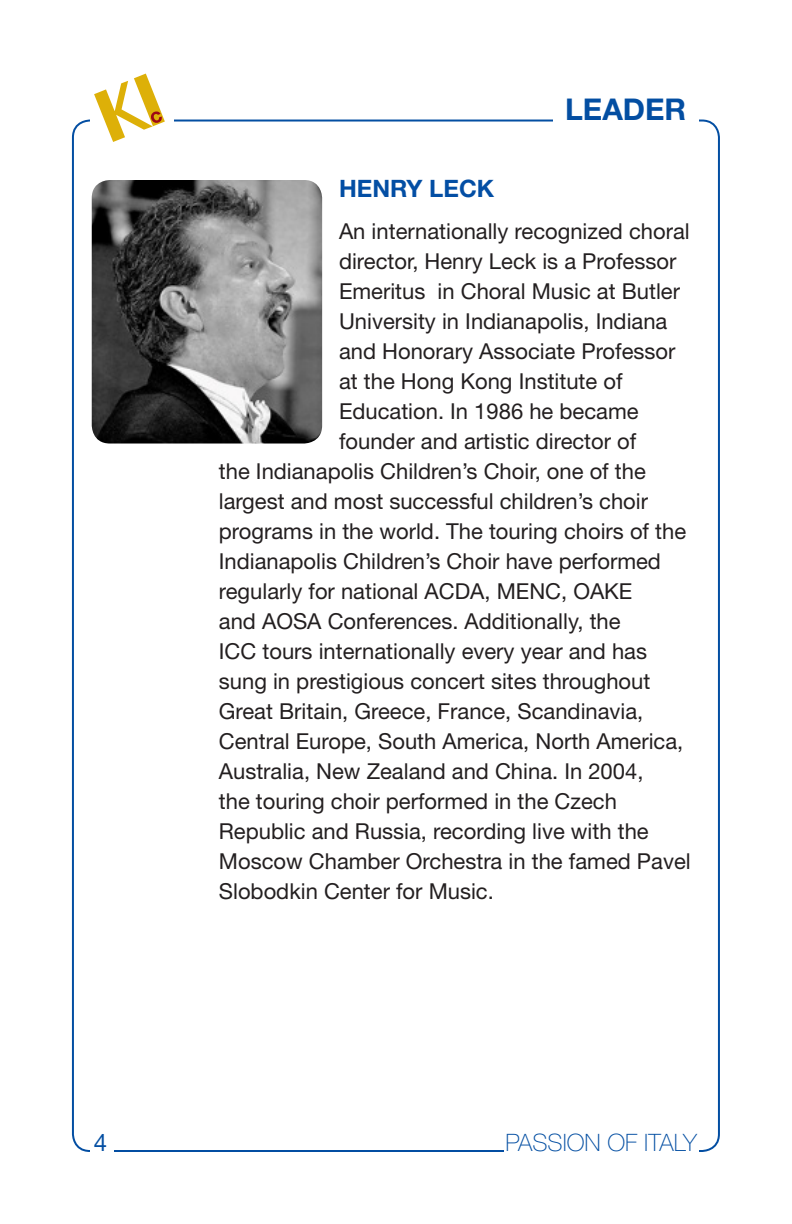
<style>
.page{position:relative;width:792px;height:1224px;background:#fff}
.page>*{position:absolute;margin:0;border:0;box-sizing:border-box;transform-origin:0 0}
.t1{font:700 30px "Helvetica Neue LT Std";color:#034ea2}
.t2{font:100 24px "Helvetica Neue LT Std";color:#034ea2}
.Subhead{font:700 24px "Helvetica Neue LT Std";color:#034ea4}
.t3{font:24px "Helvetica Neue LT Std";color:#034ea2}
.Body_Copy{font:22px "Helvetica Neue LT Std";color:#231f20}
</style>
<div class="page">
<svg style="left:94px;top:74px;width:71px;height:68px"></svg>
<img style="left:92px;top:180px;width:230px;height:264px">
<p class="t1" style="left:565px;top:91px;width:123px">LEADER</p>
<p class="Subhead" style="left:339px;top:174px;width:157px">HENRY LECK</p>
<p class="Body_Copy" style="left:339px;top:218px;width:352px">An internationally recognized choral</p>
<p class="Body_Copy" style="left:339px;top:248px;width:339px">director, Henry Leck is a Professor</p>
<p class="Body_Copy" style="left:339px;top:278px;width:343px">Emeritus in Choral Music at Butler</p>
<p class="Body_Copy" style="left:339px;top:308px;width:330px">University in Indianapolis, Indiana</p>
<p class="Body_Copy" style="left:339px;top:338px;width:338px">and Honorary Associate Professor</p>
<p class="Body_Copy" style="left:339px;top:368px;width:285px">at the Hong Kong Institute of</p>
<p class="Body_Copy" style="left:339px;top:398px;width:301px">Education. In 1986 he became</p>
<p class="Body_Copy" style="left:339px;top:428px;width:299px">founder and artistic director of</p>
<p class="Body_Copy" style="left:219px;top:458px;width:429px">the Indianapolis Children’s Choir, one of the</p>
<p class="Body_Copy" style="left:219px;top:488px;width:431px">largest and most successful children’s choir</p>
<p class="Body_Copy" style="left:219px;top:518px;width:469px">programs in the world. The touring choirs of the</p>
<p class="Body_Copy" style="left:219px;top:548px;width:444px">Indianapolis Children’s Choir have performed</p>
<p class="Body_Copy" style="left:219px;top:578px;width:415px">regularly for national ACDA, MENC, OAKE</p>
<p class="Body_Copy" style="left:219px;top:608px;width:403px">and AOSA Conferences. Additionally, the</p>
<p class="Body_Copy" style="left:219px;top:638px;width:430px">ICC tours internationally every year and has</p>
<p class="Body_Copy" style="left:219px;top:668px;width:433px">sung in prestigious concert sites throughout</p>
<p class="Body_Copy" style="left:219px;top:698px;width:426px">Great Britain, Greece, France, Scandinavia,</p>
<p class="Body_Copy" style="left:219px;top:728px;width:466px">Central Europe, South America, North America,</p>
<p class="Body_Copy" style="left:219px;top:758px;width:426px">Australia, New Zealand and China. In 2004,</p>
<p class="Body_Copy" style="left:219px;top:788px;width:400px">the touring choir performed in the Czech</p>
<p class="Body_Copy" style="left:219px;top:818px;width:431px">Republic and Russia, recording live with the</p>
<p class="Body_Copy" style="left:219px;top:848px;width:473px">Moscow Chamber Orchestra in the famed Pavel</p>
<p class="Body_Copy" style="left:219px;top:878px;width:277px">Slobodkin Center for Music.</p>
<p class="t3" style="left:94px;top:1128px;width:15px">4</p>
<p class="t2" style="left:505px;top:1129px;width:193px">PASSION OF ITALY</p>
</div>
